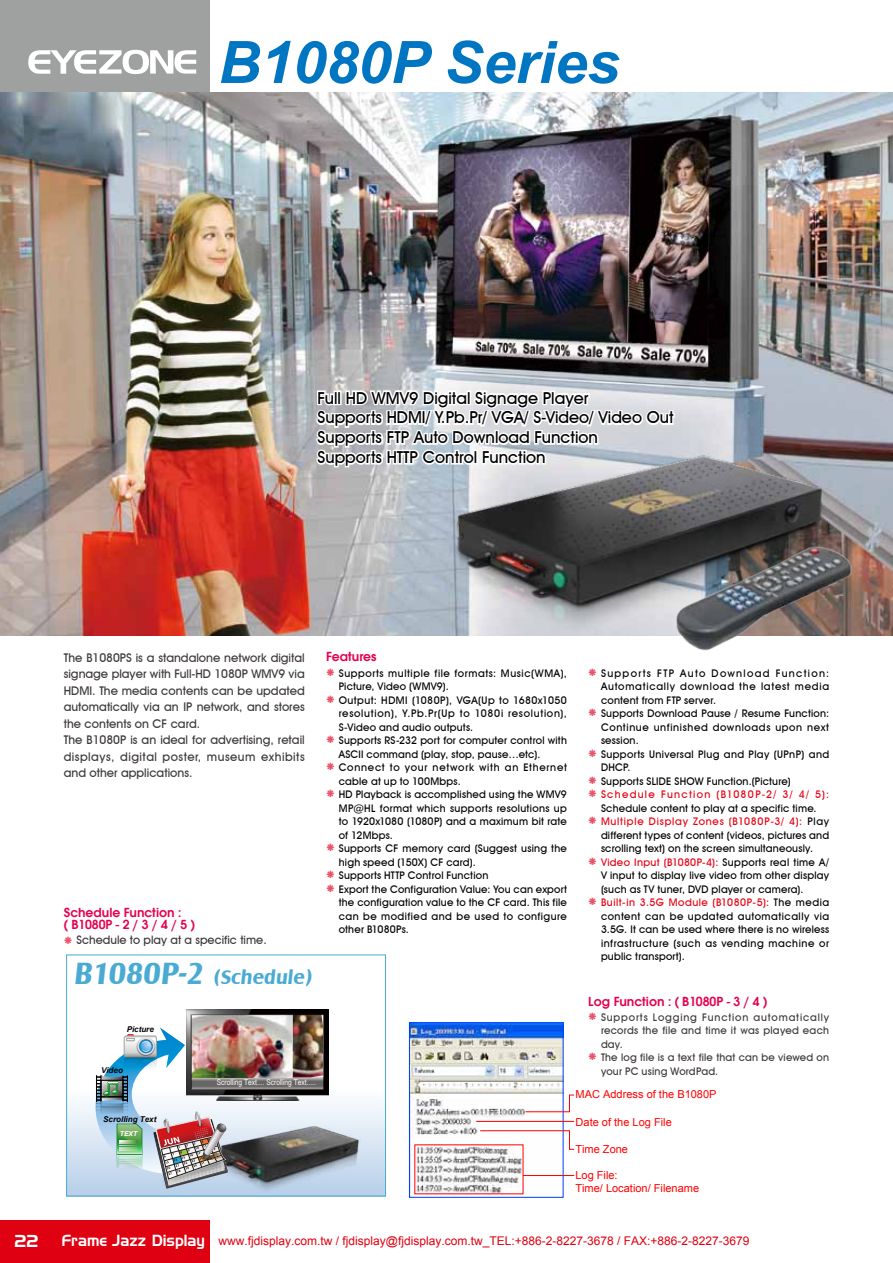
<style>
.page{position:relative;width:893px;height:1263px;background:#fff}
.page>*{position:absolute;margin:0;border:0;box-sizing:border-box;transform-origin:0 0}
.t1{font:italic 700 58.5px "Arial";color:#0075c2}
.t2{font:700 20.4px "Castle T";color:#49aad2}
.t3{font:700 18px "Handel Got D";color:#fff}
.t4{font:500 16.5px/19.8px "Avant Garde IT Cby BT";color:#000}
.t5{font:600 13.65px/12.6px "Avant Gar Got Itc TEE";color:#e5004f}
.t6{font:500 12px/16.5px "Avant Garde IT Cby BT";color:#3e3a39}
.t7{font:12px "Arial";color:#df0011}
.t8{font:500 11.7px "Avant Garde IT Cby BT";color:#3e3a39}
.t9{font:10.95px/13.2px "Arial";color:#f00}
.t10{font:500 10.5px/13.5px "Avant Garde IT Cby BT";letter-spacing:.02em;color:#000}
.t11{font:500 10.5px/13.5px "Avant Garde IT Cby BT";letter-spacing:.025em;color:#3e3a39}
.t12{font:8.1px "Arial Narrow";color:#fff}
.t13{font:italic 700 7.95px "Arial";color:#000}
.t14{font:italic 700 6.75px "Arial";color:#fff}
.s1{font-size:31.65px}
.s2{color:#e60012}
.s3{font-family:"Handel Gothic BT";font-size:15.6px;color:#fff}
</style>
<div class="page">
<div style="left:0;top:1220px;width:209px;height:43px;background:#df0011"></div>
<div style="left:0;top:0;width:209px;height:92px;background:#9fa0a0"></div>
<svg style="left:28px;top:50px;width:168px;height:24px"></svg>
<hr style="left:892px;top:0;width:1px;height:38px;background:#9fa0a0">
<img style="left:0;top:92px;width:893px;height:543px">
<svg style="left:68px;top:1093px;width:316px;height:101px"></svg>
<div style="left:66px;top:955px;width:320px;height:241px;border:1px solid #49aad2"></div>
<img style="left:186px;top:1009px;width:143px;height:91px">
<img style="left:264px;top:1127px;width:97px;height:65px">
<img style="left:126px;top:1118px;width:138px;height:79px">
<img style="left:96px;top:1027px;width:132px;height:162px">
<img style="left:411px;top:1024px;width:150px;height:171px">
<div style="left:409px;top:1022px;width:154px;height:175px;border:1px solid #003cff"></div>
<svg style="left:525px;top:1094px;width:50px;height:18px"></svg>
<svg style="left:480px;top:1130px;width:95px;height:20px"></svg>
<hr style="left:476px;top:1121px;width:98px;height:1px;background:#f00">
<hr style="left:523px;top:1175px;width:51px;height:1px;background:#f00">
<img style="left:690px;top:522px;width:166px;height:129px">
<img style="left:435px;top:432px;width:404px;height:212px">
<svg style="left:314px;top:376px;width:362px;height:93px"></svg>
<p class="t1" style="left:219px;top:24px;width:403px">B1080P Series</p>
<p class="t4" style="left:317px;top:388px;width:358px">Full HD WMV9 Digital Signage Player<br>Supports HDMI/ Y.Pb.Pr/ VGA/ S-Video/ Video Out Supports FTP Auto Download Function<br>Supports HTTP Control Function</p>
<p class="t3" style="left:14px;top:1230px;width:25px">22</p>
<p class="t6" style="left:64px;top:649px;width:243px">The B1080PS is a standalone network digital signage player with Full-HD 1080P WMV9 via HDMI. The media contents can be updated automatically via an IP network, and stores the contents on CF card.<br>The B1080P is an ideal for advertising, retail displays, digital poster, museum exhibits and other applications.</p>
<p class="t5" style="left:64px;top:906px;width:133px">Schedule Function :<br>( B1080P - 2 / 3 / 4 / 5 )</p>
<p class="t8" style="left:77px;top:933px;width:192px">Schedule to play at a specific time.</p>
<p class="t2" style="left:74px;top:966px;width:242px"><span class="s1">B1080P-2</span> (Schedule)</p>
<p class="t13" style="left:127px;top:1024px;width:29px">Picture</p>
<p class="t13" style="left:101px;top:1065px;width:23px">Video</p>
<p class="t13" style="left:103px;top:1113px;width:55px">Scrolling Text</p>
<p class="t14" style="left:120px;top:1129px;width:19px">TEXT</p>
<p class="t12" style="left:217px;top:1076px;width:101px">Scrolling Text.... Scrolling Text.....</p>
<p class="t5" style="left:326px;top:650px;width:52px">Features</p>
<p class="t10" style="left:339px;top:666px;width:230px">Supports multiple file formats: Music(WMA), Picture, Video (WMV9).<br>Output: HDMI (1080P), VGA(Up to 1680x1050 resolution), Y.Pb.Pr(Up to 1080i resolution), S-Video and audio outputs.<br>Supports RS-232 port for computer control with ASCII command (play, stop, pause…etc).<br>Connect to your network with an Ethernet cable at up to 100Mbps.<br>HD Playback is accomplished using the WMV9<br>MP@HL format which supports resolutions up to 1920x1080 (1080P) and a maximum bit rate of 12Mbps.<br>Supports CF memory card (Suggest using the high speed (150X) CF card).<br>Supports HTTP Control Function<br>Export the Configuration Value: You can export the configuration value to the CF card. This file can be modified and be used to configure other B1080Ps.</p>
<p class="t10" style="left:601px;top:666px;width:230px">Supports FTP Auto Download Function:<br>Automatically download the latest media content from FTP server.<br>Supports Download Pause / Resume Function:<br>Continue unfinished downloads upon next session.<br>Supports Universal Plug and Play (UPnP) and DHCP.<br>Supports SLIDE SHOW Function.(Picture)<br><span class="s2">Schedule Function (B1080P-2/ 3/ 4/ 5):<br></span>Schedule content to play at a specific time.<br><span class="s2">Multiple Display Zones (B1080P-3/ 4):</span> Play different types of content (videos, pictures and scrolling text) on the screen simultaneously.<br><span class="s2">Video Input (B1080P-4):</span> Supports real time A/ V input to display live video from other display (such as TV tuner, DVD player or camera).<br><span class="s2">Built-in 3.5G Module (B1080P-5):</span> The media content can be updated automatically via 3.5G. It can be used where there is no wireless infrastructure (such as vending machine or public transport).</p>
<p class="t5" style="left:588px;top:995px;width:181px">Log Function : ( B1080P - 3 / 4 )</p>
<p class="t11" style="left:601px;top:1010px;width:230px">Supports Logging Function automatically records the file and time it was played each day.<br>The log file is a text file that can be viewed on your PC using WordPad.</p>
<p class="t9" style="left:576px;top:1088px;width:142px">MAC Address of the B1080P</p>
<p class="t9" style="left:576px;top:1115px;width:98px">Date of the Log File</p>
<p class="t9" style="left:575px;top:1143px;width:54px">Time Zone</p>
<p class="t9" style="left:575px;top:1168px;width:125px">Log File:<br>Time/ Location/ Filename</p>
<p class="t7" style="left:62px;top:1233px;width:689px"><span class="s3">Frame Jazz Display</span> www.fjdisplay.com.tw / fjdisplay@fjdisplay.com.tw_TEL:+886-2-8227-3678 / FAX:+886-2-8227-3679</p>
</div>
